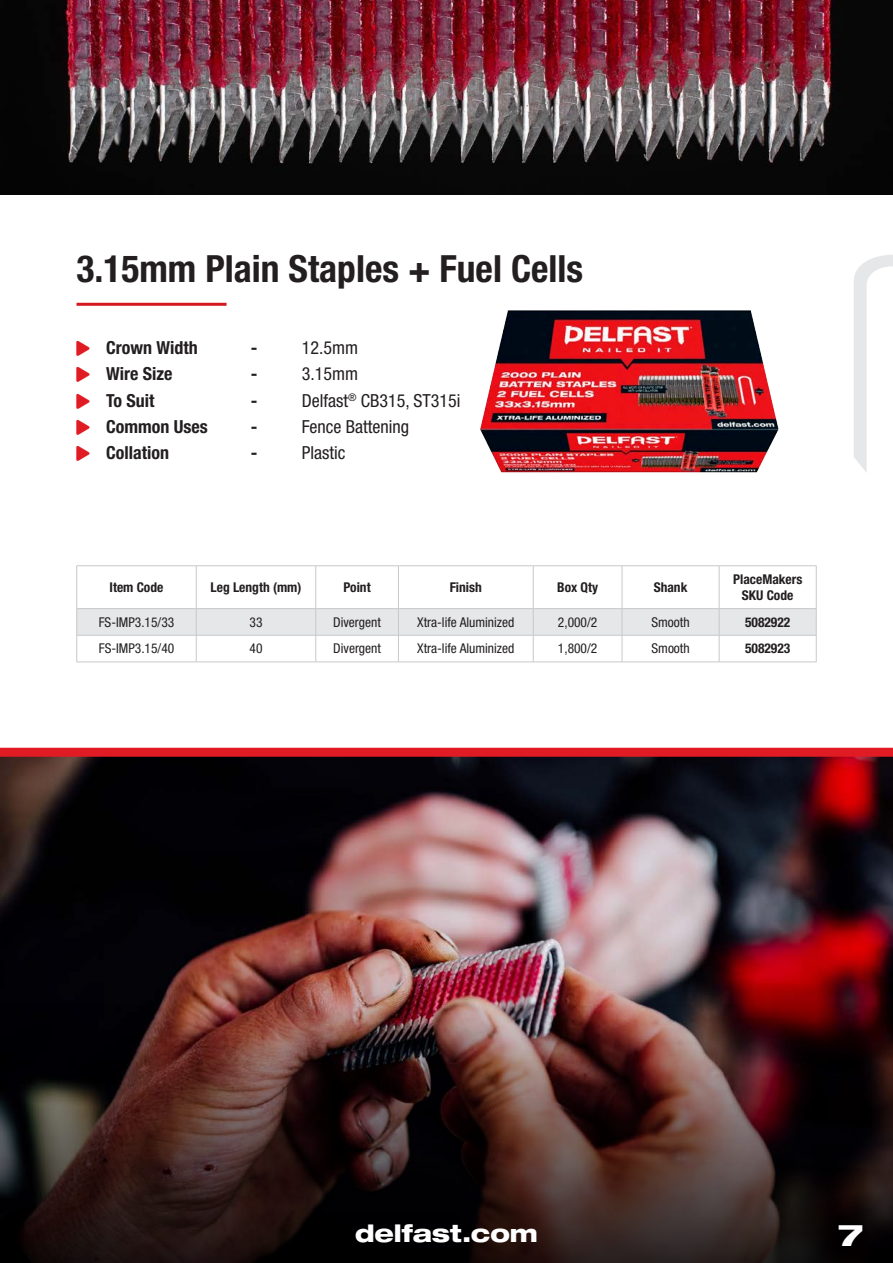
<style>
.page{position:relative;width:893px;height:1263px;background:#fff}
.page>*{position:absolute;margin:0;border:0;box-sizing:border-box;transform-origin:0 0}
.Page_heading{font:700 condensed 37.5px "Helvetica Neue LT Std";color:#231f20}
.t1{font:800 expanded 30px "Helvetica Neue LT Std";color:#fff}
.t2{font:800 expanded 24px "Helvetica Neue LT Std";letter-spacing:-.005em;color:#fff}
.t3{font:condensed 18px "Helvetica Neue LT Std";color:#231f20}
.t4{font:700 condensed 18px "Helvetica Neue LT Std";color:#231f20}
.Table_Copy{font:condensed 13.5px "Helvetica Neue LT Std";color:#231f20}
.Table_Heading{font:700 condensed 13.5px/16.2px "Helvetica Neue LT Std";color:#231f20;text-align:center}
.Table_Copy-2{font:700 condensed 13.5px "Helvetica Neue LT Std";color:#231f20}
</style>
<div class="page">
<img style="left:0;top:0;width:893px;height:195px">
<hr style="left:77px;top:565px;width:119px;height:1px;background:#c7c8ca">
<hr style="left:76px;top:566px;width:1px;height:42px;background:#c7c8ca">
<hr style="left:196px;top:565px;width:120px;height:1px;background:#c7c8ca">
<hr style="left:196px;top:566px;width:1px;height:42px;background:#c7c8ca">
<hr style="left:316px;top:565px;width:82px;height:1px;background:#c7c8ca">
<hr style="left:315px;top:566px;width:1px;height:42px;background:#c7c8ca">
<hr style="left:398px;top:565px;width:135px;height:1px;background:#c7c8ca">
<hr style="left:398px;top:566px;width:1px;height:42px;background:#c7c8ca">
<hr style="left:533px;top:565px;width:89px;height:1px;background:#c7c8ca">
<hr style="left:533px;top:566px;width:1px;height:42px;background:#c7c8ca">
<hr style="left:622px;top:565px;width:97px;height:1px;background:#c7c8ca">
<hr style="left:622px;top:566px;width:1px;height:42px;background:#c7c8ca">
<hr style="left:719px;top:565px;width:97px;height:1px;background:#c7c8ca">
<hr style="left:719px;top:566px;width:1px;height:42px;background:#c7c8ca">
<hr style="left:816px;top:566px;width:1px;height:42px;background:#c7c8ca">
<hr style="left:77px;top:608px;width:119px;height:1px;background:#c7c8ca">
<hr style="left:196px;top:608px;width:120px;height:1px;background:#c7c8ca">
<hr style="left:316px;top:608px;width:82px;height:1px;background:#c7c8ca">
<hr style="left:398px;top:608px;width:135px;height:1px;background:#c7c8ca">
<hr style="left:533px;top:608px;width:89px;height:1px;background:#c7c8ca">
<hr style="left:622px;top:608px;width:97px;height:1px;background:#c7c8ca">
<hr style="left:719px;top:608px;width:97px;height:1px;background:#c7c8ca">
<svg style="left:76px;top:609px;width:741px;height:53px"></svg>
<hr style="left:77px;top:662px;width:119px;height:1px;background:#c7c8ca">
<hr style="left:196px;top:662px;width:120px;height:1px;background:#c7c8ca">
<hr style="left:316px;top:662px;width:82px;height:1px;background:#c7c8ca">
<hr style="left:398px;top:662px;width:135px;height:1px;background:#c7c8ca">
<hr style="left:533px;top:662px;width:89px;height:1px;background:#c7c8ca">
<hr style="left:622px;top:662px;width:97px;height:1px;background:#c7c8ca">
<hr style="left:719px;top:662px;width:97px;height:1px;background:#c7c8ca">
<hr style="left:77px;top:303px;width:150px;height:3px;background:#d51720">
<svg style="left:854px;top:255px;width:39px;height:218px"></svg>
<img style="left:480px;top:310px;width:299px;height:163px">
<img style="left:0;top:757px;width:893px;height:248px">
<img style="left:0;top:1005px;width:893px;height:258px">
<div style="left:0;top:748px;width:893px;height:9px;background:#e11b23"></div>
<p class="Page_heading" style="left:77px;top:245px;width:508px">3.15mm Plain Staples + Fuel Cells</p>
<p class="t4" style="left:106px;top:337px;width:93px">Crown Width</p>
<p class="t4" style="left:106px;top:363px;width:68px">Wire Size</p>
<p class="t4" style="left:106px;top:389px;width:50px">To Suit</p>
<p class="t4" style="left:106px;top:415px;width:103px">Common Uses</p>
<p class="t4" style="left:106px;top:441px;width:64px">Collation</p>
<p class="t4" style="left:251px;top:337px;width:8px">-</p>
<p class="t3" style="left:302px;top:337px;width:58px">12.5mm</p>
<p class="t4" style="left:251px;top:363px;width:8px">-</p>
<p class="t3" style="left:302px;top:364px;width:58px">3.15mm</p>
<p class="t4" style="left:251px;top:389px;width:8px">-</p>
<p class="t3" style="left:302px;top:390px;width:160px">Delfast<sup>®</sup> CB315, ST315i</p>
<p class="t4" style="left:251px;top:415px;width:8px">-</p>
<p class="t3" style="left:302px;top:416px;width:109px">Fence Battening</p>
<p class="t4" style="left:251px;top:441px;width:8px">-</p>
<p class="t3" style="left:302px;top:442px;width:45px">Plastic</p>
<p class="Table_Heading" style="left:110px;top:579px;width:55px">Item Code</p>
<p class="Table_Heading" style="left:211px;top:579px;width:92px">Leg Length (mm)</p>
<p class="Table_Heading" style="left:344px;top:579px;width:29px">Point</p>
<p class="Table_Heading" style="left:450px;top:579px;width:34px">Finish</p>
<p class="Table_Heading" style="left:557px;top:579px;width:42px">Box Qty</p>
<p class="Table_Heading" style="left:654px;top:579px;width:35px">Shank</p>
<p class="Table_Heading" style="left:733px;top:571px;width:71px">PlaceMakers<br>SKU Code</p>
<p class="Table_Copy" style="left:99px;top:614px;width:77px">FS-IMP3.15/33</p>
<p class="Table_Copy" style="left:250px;top:614px;width:14px">33</p>
<p class="Table_Copy" style="left:333px;top:614px;width:49px">Divergent</p>
<p class="Table_Copy" style="left:417px;top:614px;width:99px">Xtra-life Aluminized</p>
<p class="Table_Copy" style="left:558px;top:614px;width:41px">2,000/2</p>
<p class="Table_Copy" style="left:651px;top:614px;width:40px">Smooth</p>
<p class="Table_Copy-2" style="left:745px;top:614px;width:47px">5082922</p>
<p class="Table_Copy" style="left:99px;top:641px;width:77px">FS-IMP3.15/40</p>
<p class="Table_Copy" style="left:250px;top:641px;width:14px">40</p>
<p class="Table_Copy" style="left:333px;top:641px;width:49px">Divergent</p>
<p class="Table_Copy" style="left:417px;top:641px;width:99px">Xtra-life Aluminized</p>
<p class="Table_Copy" style="left:558px;top:641px;width:41px">1,800/2</p>
<p class="Table_Copy" style="left:651px;top:641px;width:40px">Smooth</p>
<p class="Table_Copy-2" style="left:745px;top:640px;width:47px">5082923</p>
<p class="t2" style="left:355px;top:1218px;width:184px">delfast.com</p>
<h2 class="t1" style="left:838px;top:1215px;width:26px">7</h2>
</div>
